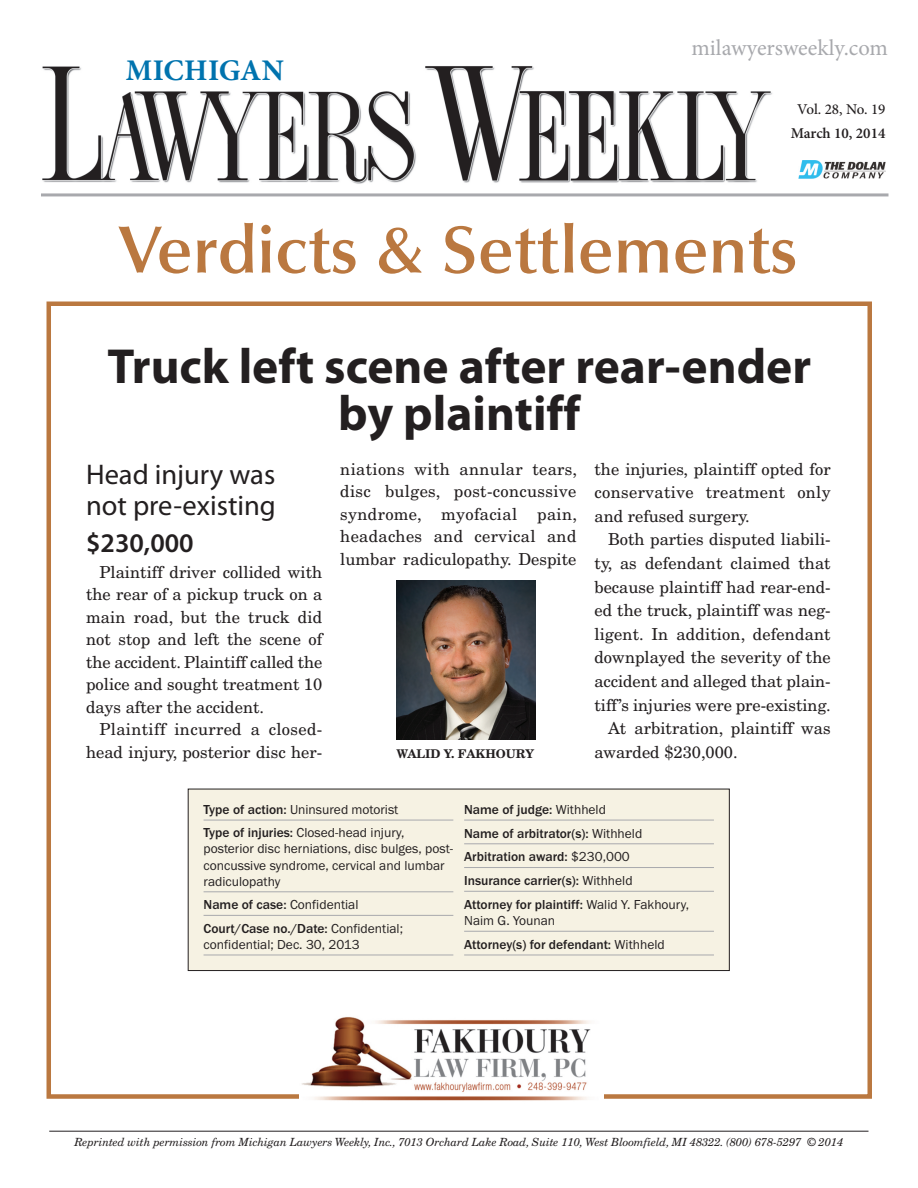
<style>
.page{position:relative;width:918px;height:1188px;background:#fff}
.page>*{position:absolute;margin:0;border:0;box-sizing:border-box;transform-origin:0 0}
.t1{font:600 67.5px "Optima";color:#ba7840}
.t2{font:700 49.5px/46.5px "Myriad Pro";color:#231f20;text-align:center}
.t3{font:700 30px "Minion Pro";letter-spacing:.01em;color:#0073ae}
.t4{font:28.5px/30.6px "Myriad Pro";color:#231f20}
.t5{font:600 27px "Myriad Pro";color:#231f20}
.t6{font:22.5px "Minion Pro";color:#a8a9ad}
.t7{font:16.5px/22.5px "New Century Schlbk LT Std";color:#231f20;text-align:justify}
.t8{font:600 15px "Minion Pro";color:#231f20}
.t9{font:500 15px "Minion Pro";letter-spacing:-.005em;color:#231f20}
.t10{font:500 13.5px/23.7px "Franklin Gothic";color:#231f20}
.t11{font:13.5px/16px "Franklin Gothic";color:#231f20}
.t12{font:700 12px "New Century Schlbk LT Std";color:#231f20}
.t13{font:italic 11.25px "New Century Schlbk";letter-spacing:-.01em;color:#231f20}
.s1{font-weight:500}
.s2{font-weight:400}
</style>
<div class="page">
<div style="left:47px;top:302px;width:825px;height:797px;border:4px solid #ba7840"></div>
<img style="left:41px;top:66px;width:762px;height:131px">
<hr style="left:49px;top:1131px;width:819px;height:1px;background:#231f20">
<div style="left:786px;top:160px;width:102px;height:19px;background:#fff"></div>
<img style="left:798px;top:161px;width:88px;height:17px">
<hr style="left:41px;top:193px;width:847px;height:3px;background:#a8a9ad">
<img style="left:300px;top:1017px;width:304px;height:84px">
<div style="left:188px;top:789px;width:541px;height:182px;background:#f6f2e3"></div>
<div style="left:188px;top:789px;width:542px;height:182px;border:1px solid #231f20"></div>
<hr style="left:204px;top:820px;width:249px;height:1px;background:#a8a9ad">
<hr style="left:204px;top:892px;width:249px;height:1px;background:#a8a9ad">
<hr style="left:204px;top:915px;width:249px;height:1px;background:#a8a9ad">
<hr style="left:204px;top:955px;width:249px;height:1px;background:#a8a9ad">
<hr style="left:464px;top:820px;width:250px;height:1px;background:#a8a9ad">
<hr style="left:464px;top:844px;width:250px;height:1px;background:#a8a9ad">
<hr style="left:464px;top:867px;width:250px;height:1px;background:#a8a9ad">
<hr style="left:464px;top:891px;width:250px;height:1px;background:#a8a9ad">
<hr style="left:464px;top:931px;width:250px;height:1px;background:#a8a9ad">
<hr style="left:464px;top:955px;width:250px;height:1px;background:#a8a9ad">
<img style="left:397px;top:580px;width:139px;height:159px">
<h3 class="t3" style="left:126px;top:59px;width:160px">MICHIGAN</h3>
<h3 class="t6" style="left:691px;top:39px;width:198px">milawyersweekly.com</h3>
<p class="t9" style="left:797px;top:104px;width:90px">Vol. 28, No. 19</p>
<p class="t8" style="left:791px;top:128px;width:96px">March 10, 2014</p>
<h1 class="t1" style="left:119px;top:223px;width:680px">Verdicts &amp; Settlements</h1>
<h2 class="t2" style="left:107px;top:347px;width:705px">Truck left scene after rear-ender by plaintiff</h2>
<h3 class="t4" style="left:86px;top:461px;width:191px">Head injury was not pre-existing</h3>
<h3 class="t5" style="left:86px;top:533px;width:109px">$230,000</h3>
<p class="t7" style="left:86px;top:562px;width:238px;text-indent:14px">Plaintiff driver collided with the rear of a pickup truck on a main road, but the truck did not stop and left the scene of the accident. Plaintiff called the police and sought treatment 10 days after the accident.</p>
<p class="t7" style="left:86px;top:720px;width:238px;text-align:right">Plaintiff incurred a closed&shy;head injury, posterior disc her-</p>
<p class="t7" style="left:340px;top:459px;width:238px">niations with annular tears, disc bulges, post-concussive syndrome, myofacial pain, headaches and cervical and lumbar radiculopathy. Despite</p>
<p class="t7" style="left:595px;top:459px;width:238px;line-height:23.5px">the injuries, plaintiff opted for conservative treatment only and refused surgery.</p>
<p class="t7" style="left:608px;top:530px;width:224px">Both parties disputed liabili-</p>
<p class="t7" style="left:595px;top:554px;width:238px">ty, as defendant claimed that</p>
<p class="t7" style="left:595px;top:577px;width:238px">because plaintiff had rear-end-</p>
<p class="t7" style="left:595px;top:601px;width:238px">ed the truck, plaintiff was neg-</p>
<p class="t7" style="left:595px;top:624px;width:238px">ligent. In addition, defendant</p>
<p class="t7" style="left:595px;top:648px;width:238px">downplayed the severity of the</p>
<p class="t7" style="left:595px;top:671px;width:238px">accident and alleged that plain-</p>
<p class="t7" style="left:595px;top:695px;width:238px">tiff’s injuries were pre-existing.</p>
<p class="t7" style="left:608px;top:719px;width:224px">At arbitration, plaintiff was</p>
<p class="t7" style="left:595px;top:742px;width:145px">awarded $230,000.</p>
<p class="t12" style="left:397px;top:749px;width:139px">WALID Y. FAKHOURY</p>
<p class="t11" style="left:204px;top:797px;width:203px;line-height:23.5px"><span class="s1">Type of action:</span> Uninsured motorist<br><span class="s1">Type of injuries:</span> Closed-head injury,</p>
<p class="t11" style="left:204px;top:841px;width:251px">posterior disc herniations, disc bulges, post&shy;concussive syndrome, cervical and lumbar radiculopathy</p>
<p class="t10" style="left:204px;top:893px;width:201px">Name of case: <span class="s2">Confidential<br></span>Court/Case no./Date: <span class="s2">Confidential;</span></p>
<p class="t11" style="left:204px;top:936px;width:158px">confidential; Dec. 30, 2013</p>
<p class="t10" style="left:464px;top:797px;width:227px">Name of judge: <span class="s2">Withheld<br></span>Name of arbitrator(s): <span class="s2">Withheld<br></span>Arbitration award: <span class="s2">$230,000<br></span>Insurance carrier(s): <span class="s2">Withheld<br></span>Attorney for plaintiff: <span class="s2">Walid Y. Fakhoury,</span></p>
<p class="t10" style="left:464px;top:909px;width:202px"><span class="s2">Naim G. Younan<br></span>Attorney(s) for defendant: <span class="s2">Withheld</span></p>
<p class="t13" style="left:74px;top:1138px;width:770px">Reprinted with permission from Michigan Lawyers Weekly, Inc., 7013 Orchard Lake Road, Suite 110, West Bloomfield, MI 48322. (800) 678-5297 © 2014</p>
</div>
